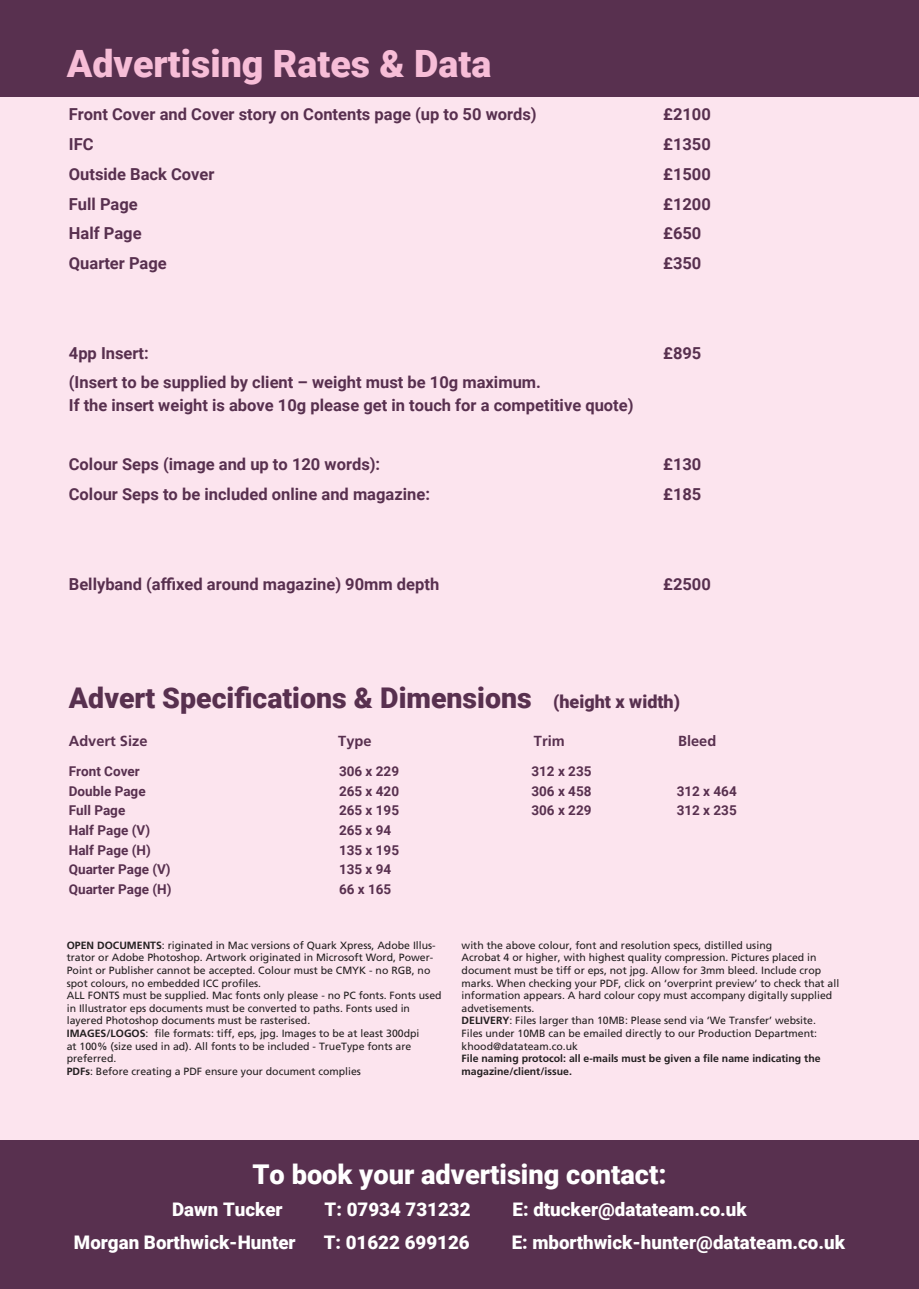
<style>
.page{position:relative;width:919px;height:1289px;background:#fff}
.page>*{position:absolute;margin:0;border:0;box-sizing:border-box;transform-origin:0 0}
.MEDIA_PACK_heading{font:900 37.65px "Roboto";color:#f7bdd7}
.t1{font:900 28.5px "Roboto";color:#58304f}
._3_Main_Text{font:900 27.15px "Roboto";color:#fff}
._3_Main_Text-2{font:900 18.75px "Roboto";color:#fff}
.MEDIA_PACK_body_text{font:700 16.5px/22.5px "Roboto";color:#58304f}
.t2{font:700 14.55px "Frutiger";color:#58304f}
.MEDIA_PACK_heading-2{font:700 13.5px "Roboto";color:#58304f}
.t3{font:10.5px/12.6px "Frutiger";color:#231f20}
.t4{font:700 10.5px/12.6px "Frutiger";color:#231f20}
.s1{font-size:18px}
.s2{font-weight:700}
</style>
<div class="page">
<div style="left:0;top:0;width:918px;height:1288px;background:#fce4ee"></div>
<div style="left:0;top:0;width:918px;height:97px;background:#58304f"></div>
<div style="left:0;top:1140px;width:918px;height:148px;background:#58304f"></div>
<p class="MEDIA_PACK_heading" style="left:67px;top:37px;width:426px">Advertising Rates &amp; Data</p>
<p class="MEDIA_PACK_body_text" style="left:69px;top:102px;width:469px">Front Cover and Cover story on Contents page (up to 50 words)</p>
<p class="MEDIA_PACK_body_text" style="left:663px;top:102px;width:49px">£2100</p>
<p class="MEDIA_PACK_body_text" style="left:69px;top:132px;width:26px">IFC</p>
<p class="MEDIA_PACK_body_text" style="left:663px;top:132px;width:49px">£1350</p>
<p class="MEDIA_PACK_body_text" style="left:69px;top:162px;width:147px">Outside Back Cover</p>
<p class="MEDIA_PACK_body_text" style="left:663px;top:162px;width:49px">£1500</p>
<p class="MEDIA_PACK_body_text" style="left:69px;top:192px;width:70px">Full Page</p>
<p class="MEDIA_PACK_body_text" style="left:663px;top:192px;width:49px">£1200</p>
<p class="MEDIA_PACK_body_text" style="left:69px;top:222px;width:74px">Half Page</p>
<p class="MEDIA_PACK_body_text" style="left:663px;top:222px;width:40px">£650</p>
<p class="MEDIA_PACK_body_text" style="left:69px;top:251px;width:99px">Quarter Page</p>
<p class="MEDIA_PACK_body_text" style="left:663px;top:251px;width:40px">£350</p>
<p class="MEDIA_PACK_body_text" style="left:69px;top:341px;width:81px">4pp Insert:</p>
<p class="MEDIA_PACK_body_text" style="left:663px;top:341px;width:40px">£895</p>
<p class="MEDIA_PACK_body_text" style="left:69px;top:370px;width:566px">(Insert to be supplied by client – weight must be 10g maximum.<br>If the insert weight is above 10g please get in touch for a competitive quote)</p>
<p class="MEDIA_PACK_body_text" style="left:69px;top:452px;width:313px">Colour Seps (image and up to 120 words):</p>
<p class="MEDIA_PACK_body_text" style="left:663px;top:452px;width:40px">£130</p>
<p class="MEDIA_PACK_body_text" style="left:69px;top:482px;width:362px">Colour Seps to be included online and magazine:</p>
<p class="MEDIA_PACK_body_text" style="left:663px;top:482px;width:40px">£185</p>
<p class="MEDIA_PACK_body_text" style="left:69px;top:572px;width:372px">Bellyband (affixed around magazine) 90mm depth</p>
<p class="MEDIA_PACK_body_text" style="left:663px;top:572px;width:49px">£2500</p>
<p class="t1" style="left:69px;top:678px;width:612px">Advert Specifications &amp; Dimensions <span class="s1">(height x width)</span></p>
<p class="t2" style="left:69px;top:733px;width:80px">Advert Size</p>
<p class="t2" style="left:338px;top:733px;width:35px">Type</p>
<p class="t2" style="left:534px;top:733px;width:32px">Trim</p>
<p class="t2" style="left:678px;top:733px;width:40px">Bleed</p>
<p class="MEDIA_PACK_heading-2" style="left:69px;top:762px;width:72px">Front Cover</p>
<p class="MEDIA_PACK_heading-2" style="left:339px;top:762px;width:62px">306 x 229</p>
<p class="MEDIA_PACK_heading-2" style="left:531px;top:762px;width:62px">312 x 235</p>
<p class="MEDIA_PACK_heading-2" style="left:69px;top:781px;width:78px">Double Page</p>
<p class="MEDIA_PACK_heading-2" style="left:339px;top:781px;width:62px">265 x 420</p>
<p class="MEDIA_PACK_heading-2" style="left:531px;top:781px;width:62px">306 x 458</p>
<p class="MEDIA_PACK_heading-2" style="left:676px;top:781px;width:62px">312 x 464</p>
<p class="MEDIA_PACK_heading-2" style="left:69px;top:801px;width:58px">Full Page</p>
<p class="MEDIA_PACK_heading-2" style="left:339px;top:801px;width:62px">265 x 195</p>
<p class="MEDIA_PACK_heading-2" style="left:531px;top:801px;width:62px">306 x 229</p>
<p class="MEDIA_PACK_heading-2" style="left:676px;top:801px;width:62px">312 x 235</p>
<p class="MEDIA_PACK_heading-2" style="left:69px;top:820px;width:83px">Half Page (V)</p>
<p class="MEDIA_PACK_heading-2" style="left:339px;top:820px;width:54px">265 x 94</p>
<p class="MEDIA_PACK_heading-2" style="left:69px;top:840px;width:83px">Half Page (H)</p>
<p class="MEDIA_PACK_heading-2" style="left:339px;top:840px;width:62px">135 x 195</p>
<p class="MEDIA_PACK_heading-2" style="left:69px;top:859px;width:103px">Quarter Page (V)</p>
<p class="MEDIA_PACK_heading-2" style="left:339px;top:859px;width:54px">135 x 94</p>
<p class="MEDIA_PACK_heading-2" style="left:69px;top:879px;width:104px">Quarter Page (H)</p>
<p class="MEDIA_PACK_heading-2" style="left:339px;top:879px;width:54px">66 x 165</p>
<p class="t3" style="left:67px;top:938px;width:370px"><span class="s2">OPEN DOCUMENTS</span>: riginated in Mac versions of Quark Xpress, Adobe Illus&shy;trator or Adobe Photoshop. Artwork originated in Microsoft Word, Power-Point or Publisher cannot be accepted. Colour must be CMYK - no RGB, no spot colours, no embedded ICC profiles.</p>
<p class="t3" style="left:67px;top:989px;width:376px">ALL FONTS must be supplied. Mac fonts only please - no PC fonts. Fonts used in Illustrator eps documents must be converted to paths. Fonts used in</p>
<p class="t3" style="left:67px;top:1014px;width:245px">layered Photoshop documents must be rasterised.</p>
<p class="t3" style="left:67px;top:1026px;width:354px"><span class="s2">IMAGES/LOGOS</span>: file formats: tiff, eps, jpg. Images to be at least 300dpi</p>
<p class="t3" style="left:67px;top:1039px;width:346px">at 100% (size used in ad). All fonts to be included - TrueType fonts are</p>
<p class="t3" style="left:67px;top:1052px;width:51px">preferred.</p>
<p class="t3" style="left:67px;top:1064px;width:296px"><span class="s2">PDFs</span>: Before creating a PDF ensure your document complies</p>
<p class="t3" style="left:461px;top:938px;width:379px">with the above colour, font and resolution specs, distilled using<br>Acrobat 4 or higher, with highest quality compression. Pictures placed in document must be tiff or eps, not jpg. Allow for 3mm bleed. Include crop marks. When checking your PDF, click on ‘overprint preview’ to check that all information appears. A hard colour copy must accompany digitally supplied advetisements.</p>
<p class="t3" style="left:461px;top:1014px;width:357px;text-align:justify"><span class="s2">DELIVERY</span>: Files larger than 10MB: Please send via ‘We Transfer’ website.<br>Files under 10MB can be emailed directly to our Production Department: khood@datateam.co.uk</p>
<p class="t4" style="left:461px;top:1052px;width:360px">File naming protocol: all e-mails must be given a file name indicating the magazine/client/issue.</p>
<p class="_3_Main_Text" style="left:252px;top:1155px;width:415px">To book your advertising contact:</p>
<p class="_3_Main_Text-2" style="left:172px;top:1196px;width:112px">Dawn Tucker</p>
<p class="_3_Main_Text-2" style="left:324px;top:1196px;width:147px">T: 07934 731232</p>
<p class="_3_Main_Text-2" style="left:512px;top:1196px;width:236px">E: dtucker@datateam.co.uk</p>
<p class="_3_Main_Text-2" style="left:74px;top:1228px;width:223px">Morgan Borthwick-Hunter</p>
<p class="_3_Main_Text-2" style="left:324px;top:1228px;width:147px">T: 01622 699126</p>
<p class="_3_Main_Text-2" style="left:511px;top:1228px;width:335px">E: mborthwick-hunter@datateam.co.uk</p>
</div>
